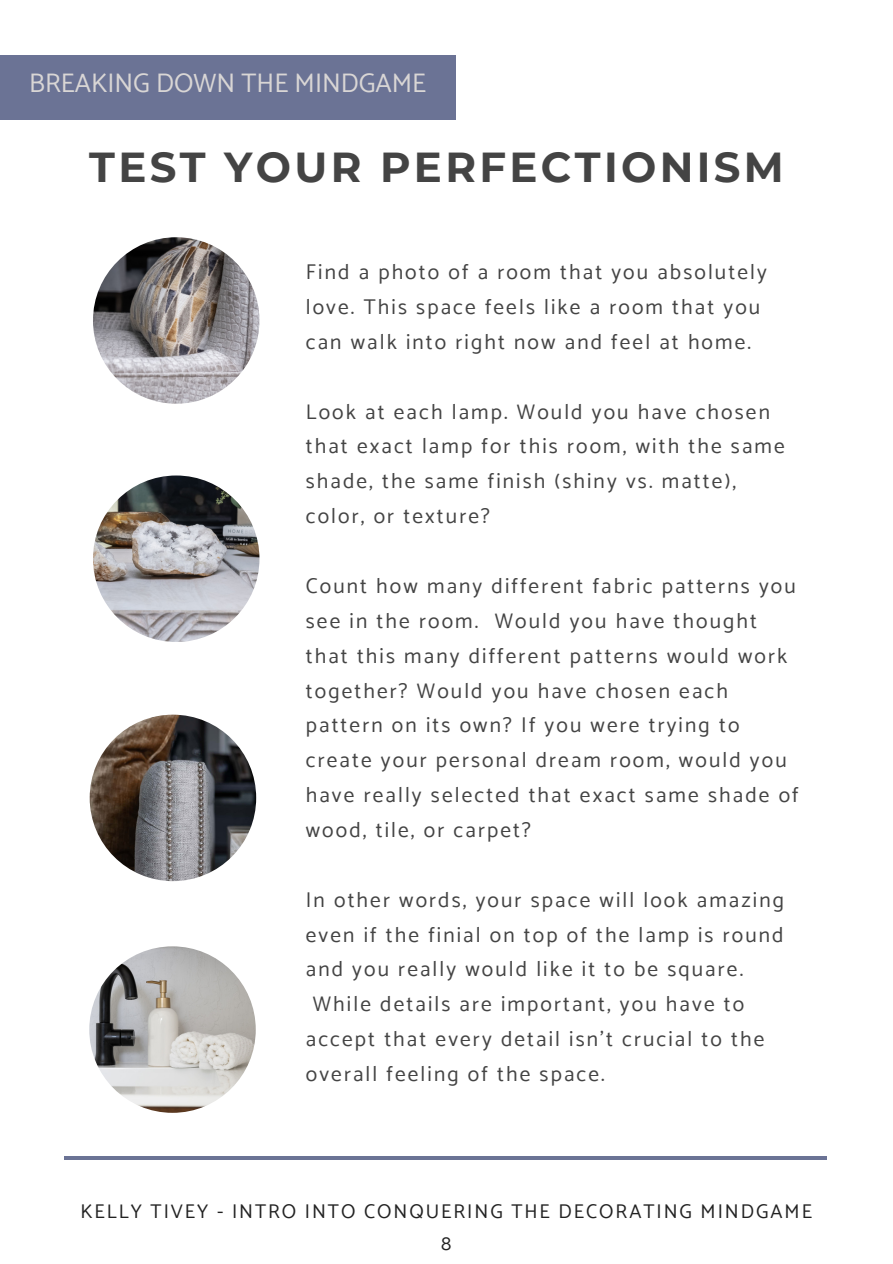
<style>
.page{position:relative;width:893px;height:1264px;background:#fff}
.page>*{position:absolute;margin:0;border:0;box-sizing:border-box;transform-origin:0 0}
.t1{font:700 41.85px "Montserrat";letter-spacing:.08em;color:#444}
.t2{font:26.7px "Catamaran";color:#d9d6d5}
.t3{font:21.3px/34.8px "Catamaran";letter-spacing:.1em;color:#444}
.t4{font:19.8px "Catamaran";letter-spacing:.1em;color:#222}
</style>
<div class="page">
<hr style="left:65px;top:1156px;width:762px;height:3px;background:#6b7395">
<img style="left:93px;top:237px;width:166px;height:167px;border-radius:50%">
<img style="left:90px;top:714px;width:166px;height:167px;border-radius:50%">
<img style="left:93px;top:475px;width:166px;height:167px;border-radius:50%">
<div style="left:0;top:56px;width:455px;height:64px;background:#6b7395"></div>
<img style="left:89px;top:946px;width:167px;height:166px;border-radius:50%">
<p class="t2" style="left:29px;top:67px;width:398px">BREAKING DOWN THE MINDGAME</p>
<p class="t1" style="left:89px;top:142px;width:696px">TEST YOUR PERFECTIONISM</p>
<p class="t3" style="left:306px;top:254px;width:462px">Find a photo of a room that you absolutely love. This space feels like a room that you can walk into right now and feel at home.</p>
<p class="t3" style="left:306px;top:394px;width:480px">Look at each lamp. Would you have chosen that exact lamp for this room, with the same shade, the same finish (shiny vs. matte), color, or texture?</p>
<p class="t3" style="left:306px;top:568px;width:494px">Count how many different fabric patterns you see in the room. Would you have thought that this many different patterns would work together? Would you have chosen each pattern on its own? If you were trying to create your personal dream room, would you have really selected that exact same shade of wood, tile, or carpet?</p>
<p class="t3" style="left:306px;top:882px;width:479px;text-align:justify">In other words, your space will look amazing even if the finial on top of the lamp is round and you really would like it to be square.</p>
<p class="t3" style="left:306px;top:986px;width:460px;text-indent:7px">While details are important, you have to accept that every detail isn't crucial to the overall feeling of the space.</p>
<p class="t4" style="left:80px;top:1199px;width:733px">KELLY TIVEY - INTRO INTO CONQUERING THE DECORATING MINDGAME</p>
<p class="t4" style="left:441px;top:1231px;width:12px">8</p>
</div>
